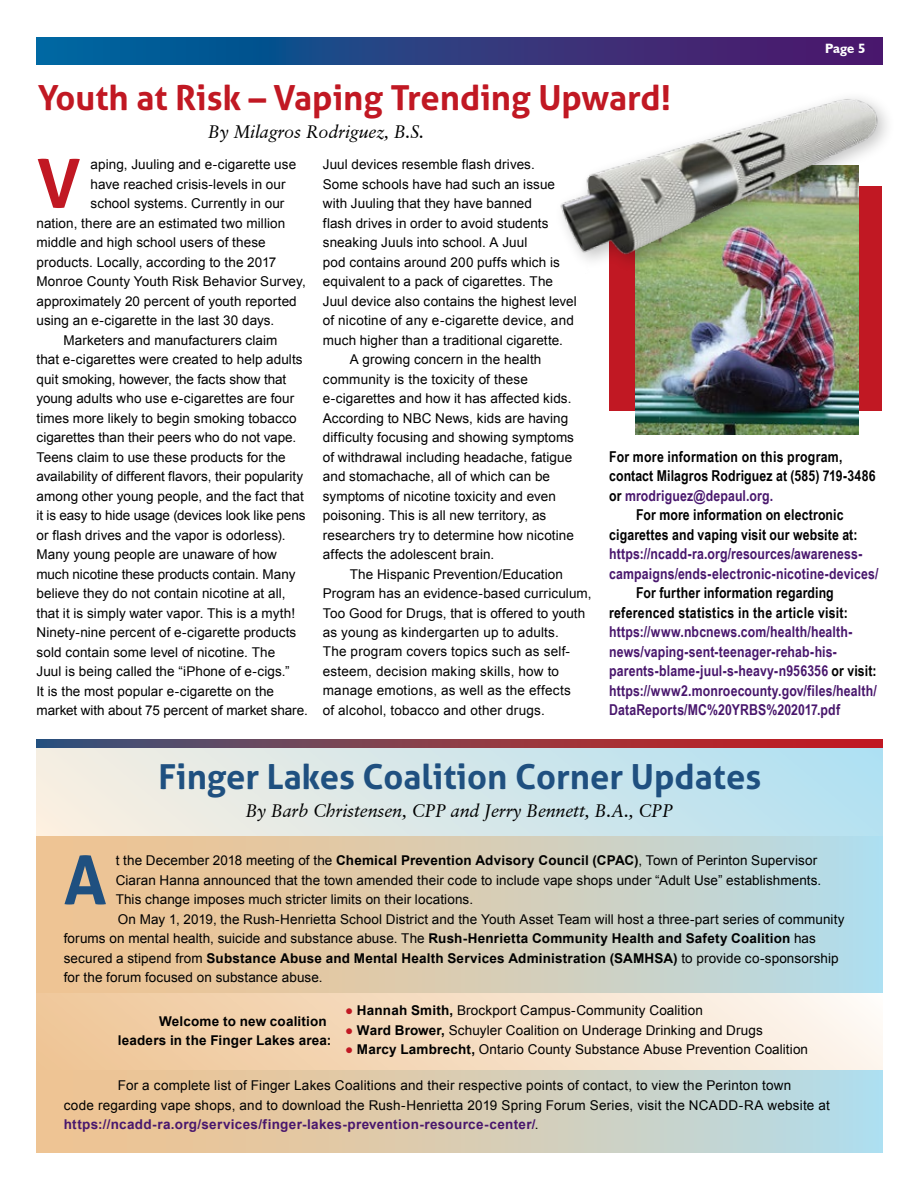
<style>
.page{position:relative;width:918px;height:1188px;background:#fff}
.page>*{position:absolute;margin:0;border:0;box-sizing:border-box;transform-origin:0 0}
.t1{font:700 67.5px "Aller";color:#c11823}
.t2{font:700 67.5px "Aller";color:#1f5080}
.t3{font:700 34.5px "Aller";color:#c11823}
.t4{font:700 34.5px "Aller";color:#1f5080}
.t5{font:italic 18px "Garamond Retrospective S Si";letter-spacing:-.01em;color:#000}
.t6{font:700 15px/19.5px "Arial Narrow";letter-spacing:.01em;color:#49176d}
.t7{font:700 15px/19.5px "Arial Narrow";letter-spacing:.01em;color:#000}
.t8{font:13.5px/19.5px "Arial";letter-spacing:.005em;color:#000}
.t9{font:700 13.5px "Arial";letter-spacing:.015em;color:#000}
.t10{font:700 13.5px "Humanist 521 BT";color:#fff}
.s1{color:#000}
.s2{font-weight:700}
.s3{font-weight:400}
.s4{color:#c11823}
.s5{font-weight:700;color:#49176d}
</style>
<div class="page">
<div style="left:36px;top:746px;width:846px;height:406px;background:linear-gradient(to right,#f5c088,#b6dbe5)"></div>
<div style="left:36px;top:746px;width:846px;height:89px;background:linear-gradient(to right,#f8eee1,#b1e0f2)"></div>
<div style="left:609px;top:186px;width:273px;height:224px;background:#c11823"></div>
<svg style="left:36px;top:37px;width:846px;height:27px;background:#273d82"></svg>
<img style="left:635px;top:299px;width:224px;height:135px">
<img style="left:560px;top:98px;width:327px;height:201px">
<div style="left:36px;top:993px;width:846px;height:76px;background:linear-gradient(to right,#eec595,#fdf6f0)"></div>
<svg style="left:36px;top:739px;width:846px;height:8px;background:#873949"></svg>
<p class="t10" style="left:825px;top:40px;width:42px">Page 5</p>
<h2 class="t3" style="left:38px;top:77px;width:635px">Youth at Risk – Vaping Trending Upward!</h2>
<h1 class="t1" style="left:37px;top:142px;width:45px">V</h1>
<h3 class="t5" style="left:208px;top:121px;width:218px">By Milagros Rodriguez, B.S.</h3>
<p class="t8" style="left:323px;top:155px;width:213px">Juul devices resemble flash drives.</p>
<p class="t8" style="left:323px;top:174px;width:234px">Some schools have had such an issue</p>
<p class="t8" style="left:323px;top:194px;width:211px">with Juuling that they have banned</p>
<p class="t8" style="left:323px;top:213px;width:227px">flash drives in order to avoid students</p>
<p class="t8" style="left:323px;top:233px;width:206px">sneaking Juuls into school. A Juul</p>
<p class="t8" style="left:323px;top:252px;width:239px">pod contains around 200 puffs which is</p>
<p class="t8" style="left:323px;top:272px;width:232px">equivalent to a pack of cigarettes. The</p>
<p class="t8" style="left:323px;top:291px;width:255px">Juul device also contains the highest level</p>
<p class="t8" style="left:323px;top:311px;width:253px">of nicotine of any e-cigarette device, and</p>
<p class="t8" style="left:323px;top:330px;width:242px">much higher than a traditional cigarette.</p>
<p class="t8" style="left:350px;top:350px;width:193px">A growing concern in the health</p>
<p class="t8" style="left:323px;top:369px;width:207px">community is the toxicity of these</p>
<p class="t8" style="left:323px;top:389px;width:250px">e-cigarettes and how it has affected kids.</p>
<p class="t8" style="left:323px;top:408px;width:247px">According to NBC News, kids are having</p>
<p class="t8" style="left:323px;top:428px;width:253px">difficulty focusing and showing symptoms</p>
<p class="t8" style="left:323px;top:447px;width:251px">of withdrawal including headache, fatigue</p>
<p class="t8" style="left:323px;top:467px;width:229px">and stomachache, all of which can be</p>
<p class="t8" style="left:323px;top:486px;width:235px">symptoms of nicotine toxicity and even</p>
<p class="t8" style="left:323px;top:506px;width:225px">poisoning. This is all new territory, as</p>
<p class="t8" style="left:323px;top:525px;width:253px">researchers try to determine how nicotine</p>
<p class="t8" style="left:323px;top:545px;width:173px">affects the adolescent brain.</p>
<p class="t8" style="left:350px;top:564px;width:215px">The Hispanic Prevention/Education</p>
<p class="t8" style="left:323px;top:584px;width:270px">Program has an evidence-based curriculum,</p>
<p class="t8" style="left:323px;top:603px;width:264px">Too Good for Drugs, that is offered to youth</p>
<p class="t8" style="left:323px;top:623px;width:238px">as young as kindergarten up to adults.</p>
<p class="t8" style="left:323px;top:642px;width:249px">The program covers topics such as self-</p>
<p class="t8" style="left:323px;top:662px;width:238px">esteem, decision making skills, how to</p>
<p class="t8" style="left:323px;top:681px;width:249px">manage emotions, as well as the effects</p>
<p class="t8" style="left:323px;top:701px;width:224px">of alcohol, tobacco and other drugs.</p>
<p class="t8" style="left:91px;top:155px;width:207px">aping, Juuling and e-cigarette use</p>
<p class="t8" style="left:91px;top:174px;width:197px">have reached crisis-levels in our</p>
<p class="t8" style="left:91px;top:194px;width:195px">school systems. Currently in our</p>
<p class="t8" style="left:37px;top:213px;width:250px">nation, there are an estimated two million</p>
<p class="t8" style="left:37px;top:233px;width:231px">middle and high school users of these</p>
<p class="t8" style="left:37px;top:252px;width:242px">products. Locally, according to the 2017</p>
<p class="t8" style="left:37px;top:272px;width:271px">Monroe County Youth Risk Behavior Survey,</p>
<p class="t8" style="left:37px;top:291px;width:262px">approximately 20 percent of youth reported</p>
<p class="t8" style="left:37px;top:311px;width:239px">using an e-cigarette in the last 30 days.</p>
<p class="t8" style="left:64px;top:330px;width:216px">Marketers and manufacturers claim</p>
<p class="t8" style="left:37px;top:350px;width:268px">that e-cigarettes were created to help adults</p>
<p class="t8" style="left:37px;top:369px;width:251px">quit smoking, however, the facts show that</p>
<p class="t8" style="left:37px;top:389px;width:259px">young adults who use e-cigarettes are four</p>
<p class="t8" style="left:37px;top:408px;width:262px">times more likely to begin smoking tobacco</p>
<p class="t8" style="left:37px;top:428px;width:261px">cigarettes than their peers who do not vape.</p>
<p class="t8" style="left:37px;top:447px;width:251px">Teens claim to use these products for the</p>
<p class="t8" style="left:37px;top:467px;width:268px">availability of different flavors, their popularity</p>
<p class="t8" style="left:37px;top:486px;width:269px">among other young people, and the fact that</p>
<p class="t8" style="left:37px;top:506px;width:270px">it is easy to hide usage (devices look like pens</p>
<p class="t8" style="left:37px;top:525px;width:251px">or flash drives and the vapor is odorless).</p>
<p class="t8" style="left:37px;top:545px;width:242px">Many young people are unaware of how</p>
<p class="t8" style="left:37px;top:564px;width:260px">much nicotine these products contain. Many</p>
<p class="t8" style="left:37px;top:584px;width:250px">believe they do not contain nicotine at all,</p>
<p class="t8" style="left:37px;top:603px;width:260px">that it is simply water vapor. This is a myth!</p>
<p class="t8" style="left:37px;top:623px;width:261px">Ninety-nine percent of e-cigarette products</p>
<p class="t8" style="left:37px;top:642px;width:240px">sold contain some level of nicotine. The</p>
<p class="t8" style="left:37px;top:662px;width:255px">Juul is being called the “iPhone of e-cigs.”</p>
<p class="t8" style="left:37px;top:681px;width:239px">It is the most popular e-cigarette on the</p>
<p class="t8" style="left:37px;top:701px;width:273px">market with about 75 percent of market share.</p>
<p class="t7" style="left:609px;top:446px;width:235px">For more information on this program,</p>
<p class="t7" style="left:609px;top:466px;width:268px">contact Milagros Rodriguez at (585) 719-3486</p>
<p class="t6" style="left:609px;top:485px;width:165px"><span class="s1">or</span> mrodriguez@depaul.org.</p>
<p class="t7" style="left:636px;top:505px;width:209px">For more information on electronic</p>
<p class="t7" style="left:609px;top:524px;width:250px">cigarettes and vaping visit our website at:</p>
<p class="t6" style="left:609px;top:544px;width:271px">https://ncadd-ra.org/resources/awareness&shy;campaigns/ends-electronic-nicotine-devices/</p>
<p class="t7" style="left:609px;top:583px;width:240px;text-indent:27px">For further information regarding referenced statistics in the article visit:</p>
<p class="t6" style="left:609px;top:622px;width:269px">https://www.nbcnews.com/health/health&shy;news/vaping-sent-teenager-rehab-his&shy;parents-blame-juul-s-heavy-n956356 <span class="s1">or visit: </span>https://www2.monroecounty.gov/files/health/ DataReports/MC%20YRBS%202017.pdf</p>
<h2 class="t4" style="left:159px;top:756px;width:604px">Finger Lakes Coalition Corner Updates</h2>
<h3 class="t5" style="left:245px;top:800px;width:429px">By Barb Christensen, CPP and Jerry Bennett, B.A., CPP</h3>
<h1 class="t2" style="left:64px;top:839px;width:44px">A</h1>
<p class="t8" style="left:116px;top:851px;width:703px">t the December 2018 meeting of the <span class="s2">Chemical Prevention Advisory Council (CPAC)</span>, Town of Perinton Supervisor</p>
<p class="t8" style="left:116px;top:870px;width:707px">Ciaran Hanna announced that the town amended their code to include vape shops under “Adult Use” establishments.</p>
<p class="t8" style="left:116px;top:890px;width:359px">This change imposes much stricter limits on their locations.</p>
<p class="t8" style="left:118px;top:909px;width:728px">On May 1, 2019, the Rush-Henrietta School District and the Youth Asset Team will host a three-part series of community</p>
<p class="t8" style="left:64px;top:929px;width:754px">forums on mental health, suicide and substance abuse. The <span class="s2">Rush-Henrietta Community Health and Safety Coalition</span> has</p>
<p class="t9" style="left:64px;top:949px;width:776px"><span class="s3">secured a stipend from</span> Substance Abuse and Mental Health Services Administration (SAMHSA) <span class="s3">to provide co-sponsorship</span></p>
<p class="t8" style="left:64px;top:968px;width:260px">for the forum focused on substance abuse.</p>
<p class="t9" style="left:159px;top:1012px;width:169px">Welcome to new coalition</p>
<p class="t8" style="left:345px;top:1001px;width:359px"><span class="s4">●</span> <span class="s2">Hannah Smith,</span> Brockport Campus-Community Coalition</p>
<p class="t8" style="left:345px;top:1020px;width:419px"><span class="s4">●</span> <span class="s2">Ward Brower,</span> Schuyler Coalition on Underage Drinking and Drugs</p>
<p class="t8" style="left:345px;top:1040px;width:465px"><span class="s4">●</span> <span class="s2">Marcy Lambrecht,</span> Ontario County Substance Abuse Prevention Coalition</p>
<p class="t8" style="left:64px;top:1076px;width:768px;text-indent:54px">For a complete list of Finger Lakes Coalitions and their respective points of contact, to view the Perinton town<br>code regarding vape shops, and to download the Rush-Henrietta 2019 Spring Forum Series, visit the NCADD-RA website at <span class="s5">https://ncadd-ra.org/services/finger-lakes-prevention-resource-center/</span>.</p>
<p class="t9" style="left:118px;top:1031px;width:215px">leaders in the Finger Lakes area:</p>
</div>
